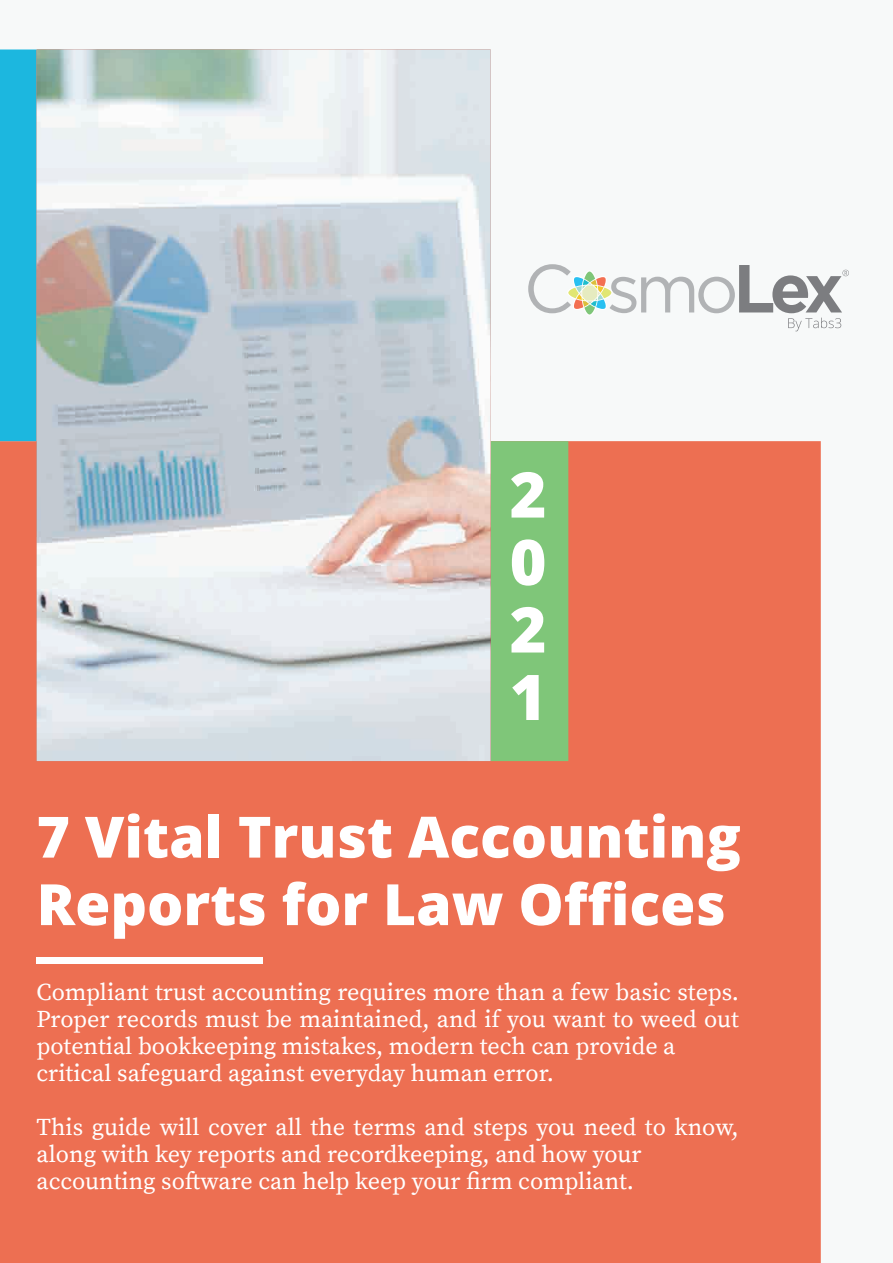
<style>
.page{position:relative;width:893px;height:1263px;background:#f7f9f9}
.page>*{position:absolute;margin:0;border:0;box-sizing:border-box;transform-origin:0 0}
.t1{font:800 63px/67.5px "Open Sans";color:#fff;text-align:justify}
.t2{font:800 57px/67.5px "Open Sans";color:#fff}
.t3{font:24px/27px "Source Serif Pro";color:#fff}
</style>
<div class="page">
<div style="left:0;top:441px;width:821px;height:822px;background:#ed6f52"></div>
<div style="left:0;top:50px;width:37px;height:391px;background:#1cb7df"></div>
<div style="left:491px;top:441px;width:77px;height:320px;background:#7fc679"></div>
<img style="left:37px;top:50px;width:454px;height:711px">
<svg style="left:528px;top:264px;width:321px;height:67px"></svg>
<div style="left:37px;top:957px;width:226px;height:6px;background:#fff"></div>
<h1 class="t1" style="left:510px;top:458px;width:38px">2<br>0<br>2<br>1</h1>
<h2 class="t2" style="left:37px;top:800px;width:706px">7 Vital Trust Accounting<br>Reports for Law Offices</h2>
<p class="t3" style="left:37px;top:980px;width:704px">Compliant trust accounting requires more than a few basic steps.<br>Proper records must be maintained, and if you want to weed out potential bookkeeping mistakes, modern tech can provide a critical safeguard against everyday human error.</p>
<p class="t3" style="left:37px;top:1115px;width:704px">This guide will cover all the terms and steps you need to know, along with key reports and recordkeeping, and how your accounting software can help keep your firm compliant.</p>
</div>
